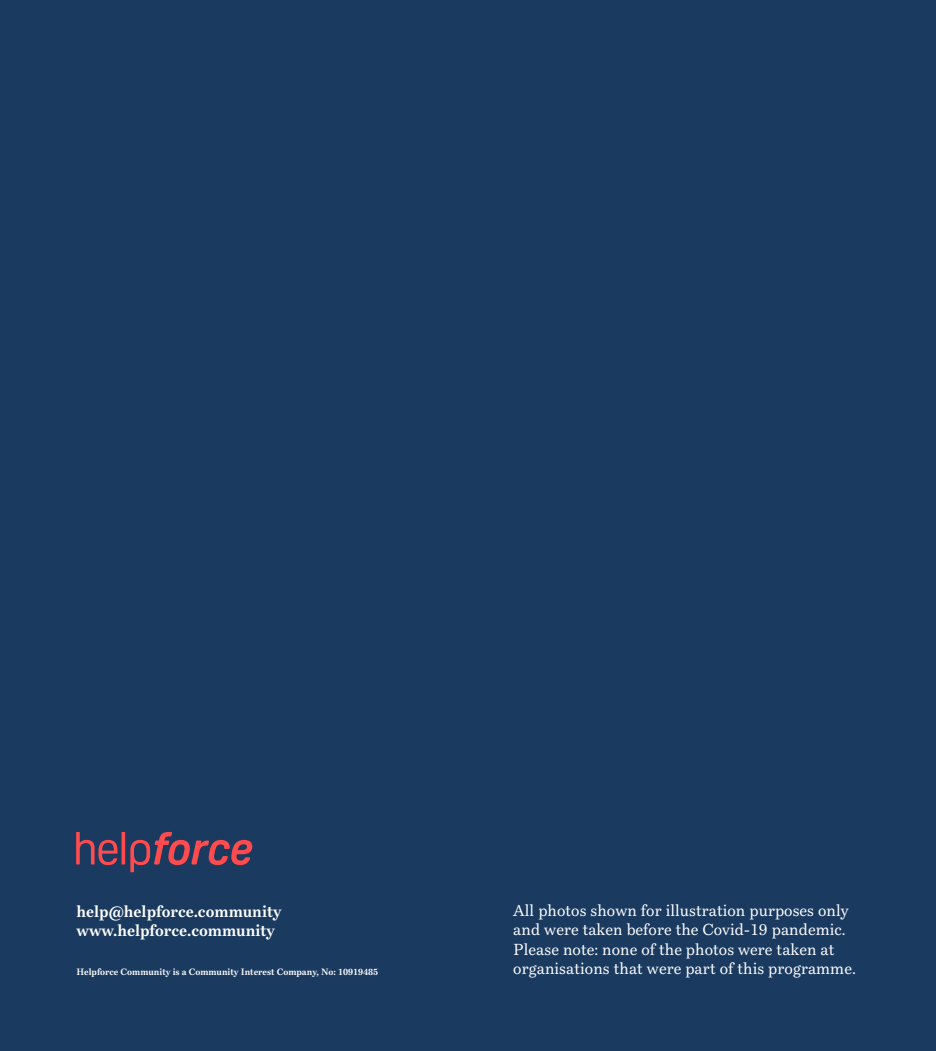
<style>
.page{position:relative;width:936px;height:1051px;background:#fff}
.page>*{position:absolute;margin:0;border:0;box-sizing:border-box;transform-origin:0 0}
.t1{font:15.75px/19.5px "Bressay";letter-spacing:.005em;color:#fff}
.t2{font:700 15.75px/19.5px "Bressay";color:#fff}
.t3{font:700 9px "Bressay";color:#fff}
</style>
<div class="page">
<div style="left:0;top:0;width:935px;height:1050px;background:#1a3a60"></div>
<svg style="left:76px;top:831px;width:176px;height:41px"></svg>
<p class="t2" style="left:77px;top:901px;width:206px">help@helpforce.community www.helpforce.community</p>
<p class="t3" style="left:77px;top:965px;width:303px">Helpforce Community is a Community Interest Company, No: 10919485</p>
<p class="t1" style="left:513px;top:900px;width:344px">All photos shown for illustration purposes only and were taken before the Covid-19 pandemic.<br>Please note: none of the photos were taken at organisations that were part of this programme.</p>
</div>
